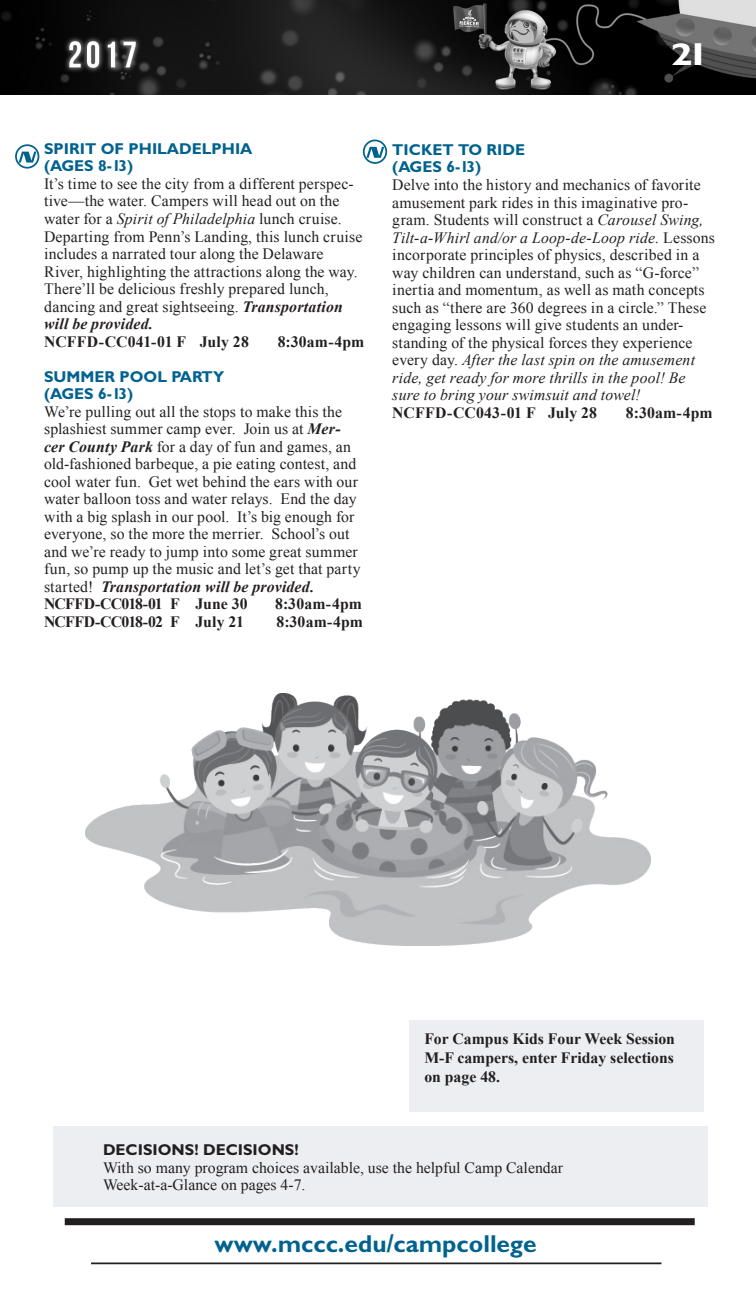
<style>
.page{position:relative;width:756px;height:1292px;background:#fff}
.page>*{position:absolute;margin:0;border:0;box-sizing:border-box;transform-origin:0 0}
.t1{font:31.5px "Classical Sans Bold DTC";color:#fff;scale:1.3 1}
.t2{font:24.5px "Classical Sans Bold DTC";color:#00628e}
.b_course_body_text{font:15.75px/17.5px "Times New Roman";letter-spacing:.01em;color:#231f20}
.b_course_body_text-2{font:700 15.75px/18.9px "Times New Roman";color:#231f20}
.b_course_title{font:15.75px "Classical Sans Bold DTC";color:#00628e}
.b_course_body_text-3{font:700 15.75px "Times New Roman";letter-spacing:-.04em;color:#231f20}
.t3{font:15.75px "Classical Sans Bold DTC";color:#231f20}
.s1{font-style:italic}
.s2{font-weight:700;font-style:italic}
</style>
<div class="page">
<img style="left:0;top:0;width:756px;height:94px">
<div style="left:65px;top:1218px;width:630px;height:7px;background:#231f20"></div>
<hr style="left:91px;top:1262px;width:571px;height:2px;background:#231f20">
<div style="left:15px;top:144px;width:24px;height:25px;border:2px solid #00628e;border-radius:50%"></div>
<svg style="left:19px;top:152px;width:17px;height:11px"></svg>
<div style="left:363px;top:140px;width:24px;height:24px;border:2px solid #00628e;border-radius:50%"></div>
<svg style="left:366px;top:147px;width:18px;height:11px"></svg>
<div style="left:53px;top:1126px;width:654px;height:81px;background:#eceef2"></div>
<div style="left:409px;top:1020px;width:295px;height:92px;background:#eceef2"></div>
<img style="left:86px;top:693px;width:564px;height:252px">
<h1 class="t1" style="left:671px;top:37px;width:31px">21</h1>
<p class="b_course_title" style="left:44px;top:140px;width:210px">SPIRIT OF PHILADELPHIA</p>
<p class="b_course_title" style="left:44px;top:157px;width:91px">(AGES 8-13)</p>
<p class="b_course_body_text" style="left:44px;top:175px;width:320px">It’s time to see the city from a different perspec&shy;tive—the water. Campers will head out on the water for a <span class="s1">Spirit of Philadelphia</span> lunch cruise.<br>Departing from Penn’s Landing, this lunch cruise includes a narrated tour along the Delaware River, highlighting the attractions along the way.<br>There’ll be delicious freshly prepared lunch, dancing and great sightseeing. <span class="s2">Transportation will be provided.</span></p>
<p class="b_course_body_text-2" style="left:44px;top:331px;width:206px">NCFFD-CC041-01 F July 28</p>
<p class="b_course_body_text-2" style="left:278px;top:331px;width:88px">8:30am-4pm</p>
<p class="b_course_title" style="left:44px;top:367px;width:182px">SUMMER POOL PARTY</p>
<p class="b_course_title" style="left:44px;top:385px;width:91px">(AGES 6-13)</p>
<p class="b_course_body_text" style="left:44px;top:402px;width:318px">We’re pulling out all the stops to make this the splashiest summer camp ever. Join us at <span class="s2">Mer&shy;cer County Park</span> for a day of fun and games, an old-fashioned barbeque, a pie eating contest, and cool water fun. Get wet behind the ears with our water balloon toss and water relays. End the day with a big splash in our pool. It’s big enough for everyone, so the more the merrier. School’s out and we’re ready to jump into some great summer fun, so pump up the music and let’s get that party started! <span class="s2">Transportation will be provided.</span></p>
<p class="b_course_body_text-3" style="left:44px;top:593px;width:205px">NCFFD-CC018-01 F June 30</p>
<p class="b_course_body_text-2" style="left:275px;top:594px;width:88px">8:30am-4pm</p>
<p class="b_course_body_text-3" style="left:44px;top:610px;width:201px">NCFFD-CC018-02 F July 21</p>
<p class="b_course_body_text-2" style="left:277px;top:611px;width:88px">8:30am-4pm</p>
<p class="b_course_title" style="left:392px;top:141px;width:134px">TICKET TO RIDE</p>
<p class="b_course_title" style="left:392px;top:158px;width:91px">(AGES 6-13)</p>
<p class="b_course_body_text" style="left:392px;top:176px;width:324px">Delve into the history and mechanics of favorite amusement park rides in this imaginative pro&shy;gram. Students will construct a <span class="s1">Carousel Swing, Tilt-a-Whirl and/or a Loop-de-Loop ride.</span> Lessons incorporate principles of physics, described in a way children can understand, such as “G-force” inertia and momentum, as well as math concepts such as “there are 360 degrees in a circle.” These engaging lessons will give students an under&shy;standing of the physical forces they experience every day. <span class="s1">After the last spin on the amusement ride, get ready for more thrills in the pool! Be sure to bring your swimsuit and towel!</span></p>
<p class="b_course_body_text-2" style="left:392px;top:402px;width:206px">NCFFD-CC043-01 F July 28</p>
<p class="b_course_body_text-2" style="left:626px;top:402px;width:88px">8:30am-4pm</p>
<p class="b_course_body_text-2" style="left:424px;top:1029px;width:252px">For Campus Kids Four Week Session</p>
<p class="b_course_body_text-2" style="left:424px;top:1047px;width:251px">M-F campers, enter Friday selections on page 48.</p>
<p class="t3" style="left:103px;top:1141px;width:197px">DECISIONS! DECISIONS!</p>
<p class="b_course_body_text" style="left:103px;top:1158px;width:461px">With so many program choices available, use the helpful Camp Calendar</p>
<p class="b_course_body_text" style="left:103px;top:1176px;width:204px">Week-at-a-Glance on pages 4-7.</p>
<h2 class="t2" style="left:215px;top:1229px;width:324px">www.mccc.edu/campcollege</h2>
</div>
